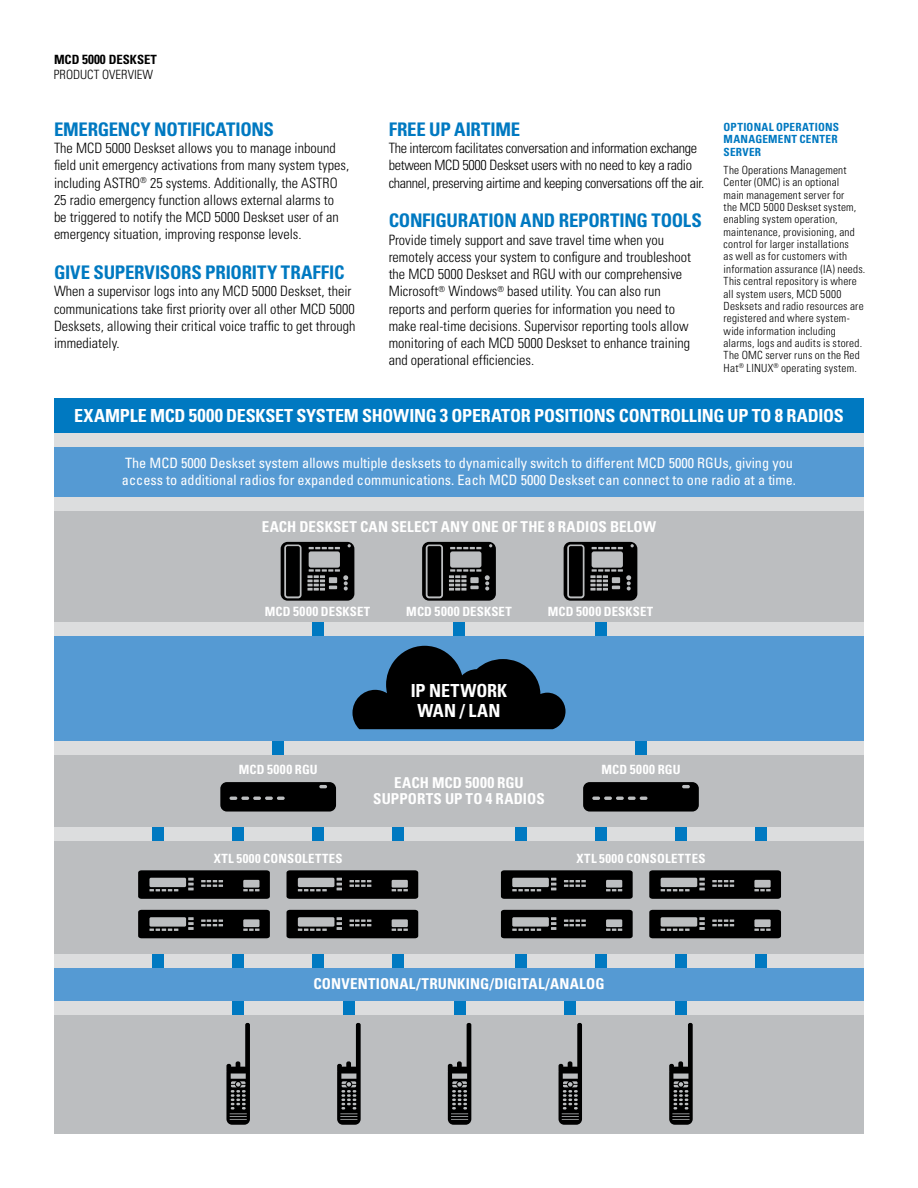
<style>
.page{position:relative;width:918px;height:1188px;background:#fff}
.page>*{position:absolute;margin:0;border:0;box-sizing:border-box;transform-origin:0 0}
.t1{font:700 condensed 18.75px "Univers";letter-spacing:-.01em;color:#0079c1}
.t2{font:700 condensed 18px/19.5px "Univers";letter-spacing:-.01em;color:#fff;text-align:center}
.t3{font:700 condensed 15px/16.5px "Univers";letter-spacing:.005em;color:#fff;text-align:center}
.t4{font:300 condensed 14.25px/17.2px "Univers";color:#000}
.t5{font:condensed 14.25px/16.5px "Univers";color:#fff}
.t6{font:300 condensed 14.25px/17.2px "Univers";letter-spacing:-.02em;color:#000}
.t7{font:700 condensed 12.75px "Univers";letter-spacing:.015em;color:#fff}
.t8{font:300 condensed 12.75px/15.3px "Univers";color:#000}
.t9{font:300 condensed 11.25px/12.5px "Univers LT Std";letter-spacing:.02em;color:#000}
.t10{font:700 condensed 11.25px/12.8px "Univers LT Std";letter-spacing:.02em;color:#0079c1}
.s1{font-weight:700}
.s2{font-weight:700;font-size:13.2px}
.s3{font-size:18.75px}
.s4{font-size:13.2px}
.s5{font-size:15.6px}
</style>
<div class="page">
<div style="left:54px;top:447px;width:810px;height:63px;background:#559ad3"></div>
<div style="left:54px;top:433px;width:810px;height:14px;background:#dcddde"></div>
<div style="left:54px;top:398px;width:810px;height:35px;background:#0079c1"></div>
<div style="left:54px;top:620px;width:810px;height:130px;background:#559ad3"></div>
<div style="left:54px;top:504px;width:810px;height:119px;background:#bcbec0"></div>
<div style="left:54px;top:747px;width:810px;height:87px;background:#bcbec0"></div>
<div style="left:54px;top:834px;width:810px;height:126px;background:#bcbec0"></div>
<div style="left:54px;top:962px;width:810px;height:172px;background:#bcbec0"></div>
<div style="left:54px;top:962px;width:810px;height:40px;background:#559ad3"></div>
<svg style="left:352px;top:646px;width:214px;height:83px"></svg>
<div style="left:54px;top:497px;width:810px;height:14px;background:#dcddde"></div>
<div style="left:54px;top:742px;width:810px;height:13px;background:#dcddde"></div>
<div style="left:54px;top:827px;width:810px;height:14px;background:#dcddde"></div>
<div style="left:54px;top:954px;width:810px;height:14px;background:#dcddde"></div>
<svg style="left:501px;top:870px;width:132px;height:29px;background:#252526"></svg>
<svg style="left:649px;top:870px;width:132px;height:29px;background:#252526"></svg>
<svg style="left:501px;top:910px;width:132px;height:28px;background:#232323"></svg>
<svg style="left:649px;top:910px;width:132px;height:28px;background:#232323"></svg>
<svg style="left:583px;top:782px;width:116px;height:30px;background:#0d0d0d"></svg>
<svg style="left:138px;top:870px;width:132px;height:29px;background:#252526"></svg>
<svg style="left:287px;top:870px;width:131px;height:29px;background:#252525"></svg>
<svg style="left:138px;top:910px;width:132px;height:28px;background:#232323"></svg>
<svg style="left:287px;top:910px;width:131px;height:28px;background:#222323"></svg>
<div style="left:54px;top:1002px;width:810px;height:13px;background:#dcddde"></div>
<svg style="left:220px;top:782px;width:116px;height:30px;background:#0d0d0e"></svg>
<div style="left:635px;top:742px;width:12px;height:13px;background:#0079c1"></div>
<svg style="left:669px;top:1023px;width:24px;height:102px"></svg>
<div style="left:675px;top:1002px;width:12px;height:13px;background:#0079c1"></div>
<svg style="left:559px;top:1023px;width:23px;height:102px"></svg>
<div style="left:564px;top:1002px;width:12px;height:13px;background:#0079c1"></div>
<svg style="left:448px;top:1023px;width:23px;height:102px"></svg>
<div style="left:454px;top:1002px;width:12px;height:13px;background:#0079c1"></div>
<svg style="left:337px;top:1023px;width:24px;height:102px"></svg>
<div style="left:343px;top:1002px;width:12px;height:13px;background:#0079c1"></div>
<svg style="left:226px;top:1023px;width:24px;height:102px"></svg>
<div style="left:232px;top:1002px;width:12px;height:13px;background:#0079c1"></div>
<div style="left:515px;top:827px;width:12px;height:14px;background:#0079c1"></div>
<div style="left:755px;top:827px;width:12px;height:14px;background:#0079c1"></div>
<div style="left:675px;top:827px;width:12px;height:14px;background:#0079c1"></div>
<div style="left:595px;top:827px;width:12px;height:14px;background:#0079c1"></div>
<div style="left:515px;top:954px;width:12px;height:14px;background:#0079c1"></div>
<div style="left:755px;top:954px;width:12px;height:14px;background:#0079c1"></div>
<div style="left:675px;top:954px;width:12px;height:14px;background:#0079c1"></div>
<div style="left:595px;top:954px;width:12px;height:14px;background:#0079c1"></div>
<div style="left:152px;top:827px;width:12px;height:14px;background:#0079c1"></div>
<div style="left:392px;top:827px;width:12px;height:14px;background:#0079c1"></div>
<div style="left:312px;top:827px;width:12px;height:14px;background:#0079c1"></div>
<div style="left:232px;top:827px;width:12px;height:14px;background:#0079c1"></div>
<div style="left:152px;top:954px;width:12px;height:14px;background:#0079c1"></div>
<div style="left:392px;top:954px;width:12px;height:14px;background:#0079c1"></div>
<div style="left:312px;top:954px;width:12px;height:14px;background:#0079c1"></div>
<div style="left:232px;top:954px;width:12px;height:14px;background:#0079c1"></div>
<div style="left:272px;top:742px;width:12px;height:13px;background:#0079c1"></div>
<div style="left:54px;top:623px;width:810px;height:13px;background:#dcddde"></div>
<svg style="left:564px;top:542px;width:73px;height:59px"></svg>
<div style="left:569px;top:546px;width:14px;height:50px;background:#000;border-radius:2px"></div>
<div style="left:595px;top:623px;width:11px;height:13px;background:#0079c1"></div>
<svg style="left:422px;top:542px;width:74px;height:59px"></svg>
<div style="left:428px;top:546px;width:13px;height:50px;background:#000;border-radius:2px"></div>
<div style="left:453px;top:623px;width:12px;height:13px;background:#0079c1"></div>
<svg style="left:281px;top:542px;width:73px;height:59px"></svg>
<div style="left:286px;top:546px;width:14px;height:50px;background:#000;border-radius:2px"></div>
<div style="left:312px;top:623px;width:11px;height:13px;background:#0079c1"></div>
<p class="t8" style="left:54px;top:51px;width:104px"><span class="s1">MCD</span> <span class="s2">5000</span> <span class="s1">DESKSET<br></span>PRODUCT OVERVIEW</p>
<h1 class="t1" style="left:54px;top:118px;width:123px">EMERGENCY NOTIFICATIONS</h1>
<p class="t4" style="left:54px;top:139px;width:297px">The MCD 5000 Deskset allows you to manage inbound field unit emergency activations from many system types, including ASTRO<sup>®</sup> 25 systems. Additionally, the ASTRO 25 radio emergency function allows external alarms to be triggered to notify the MCD 5000 Deskset user of an emergency situation, improving response levels.</p>
<h1 class="t1" style="left:54px;top:261px;width:292px">GIVE SUPERVISORS PRIORITY TRAFFIC</h1>
<p class="t4" style="left:54px;top:283px;width:303px">When a supervisor logs into any MCD 5000 Deskset, their communications take first priority over all other MCD 5000<br>Desksets, allowing their critical voice traffic to get through immediately.</p>
<h1 class="t1" style="left:389px;top:118px;width:133px">FREE UP AIRTIME</h1>
<p class="t6" style="left:389px;top:139px;width:317px">The intercom facilitates conversation and information exchange between MCD 5000 Deskset users with no need to key a radio channel, preserving airtime and keeping conversations off the air.</p>
<h1 class="t1" style="left:389px;top:209px;width:315px">CONFIGURATION AND REPORTING TOOLS</h1>
<p class="t4" style="left:389px;top:231px;width:304px">Provide timely support and save travel time when you remotely access your system to configure and troubleshoot the MCD 5000 Deskset and RGU with our comprehensive Microsoft<sup>®</sup> Windows<sup>®</sup> based utility. You can also run reports and perform queries for information you need to make real-time decisions. Supervisor reporting tools allow monitoring of each MCD 5000 Deskset to enhance training and operational efficiencies.</p>
<p class="t10" style="left:724px;top:120px;width:117px">OPTIONAL OPERATIONS<br>MANAGEMENT CENTER<br>SERVER</p>
<p class="t9" style="left:724px;top:164px;width:143px">The Operations Management<br>Center (OMC) is an optional<br>main management server for<br>the MCD 5000 Deskset system, enabling system operation, maintenance, provisioning, and control for larger installations<br>as well as for customers with information assurance (IA) needs.<br>This central repository is where all system users, MCD 5000<br>Desksets and radio resources are registered and where system&shy;wide information including alarms, logs and audits is stored.<br>The OMC server runs on the Red<br>Hat<sup>®</sup> LINUX<sup>®</sup> operating system.</p>
<p class="t2" style="left:74px;top:405px;width:771px">EXAMPLE MCD <span class="s3">5000</span> DESKSET SYSTEM SHOWING <span class="s3">3</span> OPERATOR POSITIONS CONTROLLING UP TO <span class="s3">8</span> RADIOS</p>
<p class="t5" style="left:122px;top:455px;width:676px">The MCD 5000 Deskset system allows multiple desksets to dynamically switch to different MCD 5000 RGUs, giving you access to additional radios for expanded communications. Each MCD 5000 Deskset can connect to one radio at a time.</p>
<p class="t3" style="left:262px;top:518px;width:396px">EACH DESKSET CAN SELECT ANY ONE OF THE 8 RADIOS BELOW</p>
<p class="t7" style="left:265px;top:604px;width:72px">MCD <span class="s4">5000</span> DESKSET</p>
<p class="t7" style="left:406px;top:604px;width:72px">MCD <span class="s4">5000</span> DESKSET</p>
<p class="t7" style="left:548px;top:604px;width:72px">MCD <span class="s4">5000</span> DESKSET</p>
<p class="t7" style="left:239px;top:762px;width:81px">MCD <span class="s4">5000</span> RGU</p>
<p class="t7" style="left:214px;top:850px;width:130px">XTL 5000 CONSOLETTES</p>
<p class="t2" style="left:411px;top:681px;width:98px">IP NETWORK<br>WAN / LAN</p>
<p class="t3" style="left:373px;top:774px;width:173px">EACH MCD <span class="s5">5000</span> RGU<br>SUPPORTS UP TO <span class="s5">4</span> RADIOS</p>
<p class="t7" style="left:601px;top:762px;width:81px">MCD <span class="s4">5000</span> RGU</p>
<p class="t7" style="left:577px;top:850px;width:130px">XTL 5000 CONSOLETTES</p>
<p class="t3" style="left:313px;top:976px;width:291px">CONVENTIONAL/TRUNKING/DIGITAL/ANALOG</p>
</div>
